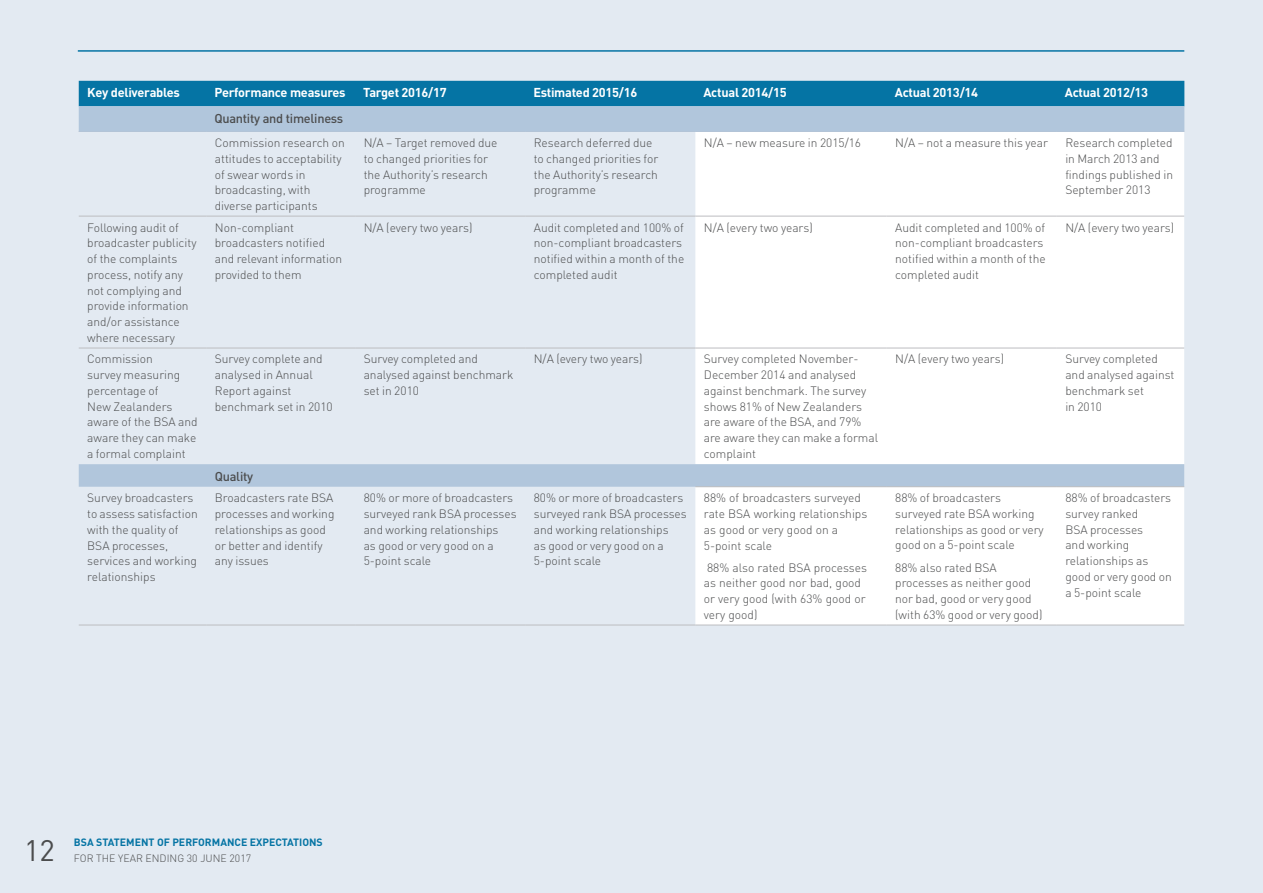
<style>
.page{position:relative;width:1263px;height:893px;background:#e3eaf2}
.page>*{position:absolute;margin:0;border:0;box-sizing:border-box;transform-origin:0 0}
.t1{font:29.4px "DIN";color:#4b4c4d}
.t2{font:700 12.75px "DIN";letter-spacing:-.02em;color:#fff}
.t3{font:500 12.75px "DIN";letter-spacing:-.02em;color:#4b4c4d}
.t4{font:300 12px/15.8px "DIN";color:#4b4c4d}
.t5{font:700 10.5px "DIN";color:#0574a4}
.t6{font:300 10.5px "DIN";color:#4b4c4d}
</style>
<div class="page">
<hr style="left:78px;top:50px;width:1106px;height:2px;background:#0574a4">
<div style="left:695px;top:132px;width:489px;height:493px;background:#fff"></div>
<div style="left:79px;top:464px;width:1105px;height:23px;background:#b1c6dc"></div>
<hr style="left:79px;top:216px;width:127px;height:1px;background:#bcbdc0">
<hr style="left:206px;top:216px;width:149px;height:1px;background:#bcbdc0">
<hr style="left:355px;top:216px;width:170px;height:1px;background:#bcbdc0">
<hr style="left:525px;top:216px;width:170px;height:1px;background:#bcbdc0">
<hr style="left:695px;top:216px;width:192px;height:1px;background:#bcbdc0">
<hr style="left:887px;top:216px;width:170px;height:1px;background:#bcbdc0">
<hr style="left:1057px;top:216px;width:127px;height:1px;background:#bcbdc0">
<hr style="left:79px;top:348px;width:127px;height:1px;background:#bcbdc0">
<hr style="left:206px;top:348px;width:149px;height:1px;background:#bcbdc0">
<hr style="left:355px;top:348px;width:170px;height:1px;background:#bcbdc0">
<hr style="left:525px;top:348px;width:170px;height:1px;background:#bcbdc0">
<hr style="left:695px;top:348px;width:192px;height:1px;background:#bcbdc0">
<hr style="left:887px;top:348px;width:170px;height:1px;background:#bcbdc0">
<hr style="left:1057px;top:348px;width:127px;height:1px;background:#bcbdc0">
<hr style="left:695px;top:486px;width:192px;height:1px;background:#bcbdc0">
<hr style="left:887px;top:486px;width:170px;height:1px;background:#bcbdc0">
<hr style="left:1057px;top:486px;width:127px;height:1px;background:#bcbdc0">
<hr style="left:79px;top:625px;width:127px;height:1px;background:#bcbdc0">
<hr style="left:206px;top:625px;width:149px;height:1px;background:#bcbdc0">
<hr style="left:355px;top:625px;width:170px;height:1px;background:#bcbdc0">
<hr style="left:525px;top:625px;width:170px;height:1px;background:#bcbdc0">
<hr style="left:695px;top:625px;width:192px;height:1px;background:#bcbdc0">
<hr style="left:887px;top:625px;width:170px;height:1px;background:#bcbdc0">
<hr style="left:1057px;top:625px;width:127px;height:1px;background:#bcbdc0">
<svg style="left:79px;top:81px;width:1105px;height:51px;background:#5c9dc0"></svg>
<p class="t2" style="left:87px;top:84px;width:94px">Key deliverables</p>
<p class="t2" style="left:214px;top:84px;width:133px">Performance measures</p>
<p class="t2" style="left:363px;top:84px;width:85px">Target 2016/17</p>
<p class="t2" style="left:533px;top:84px;width:106px">Estimated 2015/16</p>
<p class="t2" style="left:703px;top:84px;width:85px">Actual 2014/15</p>
<p class="t2" style="left:895px;top:84px;width:85px">Actual 2013/14</p>
<p class="t2" style="left:1065px;top:84px;width:85px">Actual 2012/13</p>
<p class="t3" style="left:214px;top:110px;width:130px">Quantity and timeliness</p>
<p class="t4" style="left:215px;top:135px;width:131px">Commission research on attitudes to acceptability of swear words in broadcasting, with diverse participants</p>
<p class="t4" style="left:364px;top:135px;width:135px">N/A – Target removed due to changed priorities for the Authority’s research programme</p>
<p class="t4" style="left:534px;top:135px;width:126px">Research deferred due to changed priorities for the Authority’s research programme</p>
<p class="t4" style="left:704px;top:135px;width:159px">N/A – new measure in 2015/16</p>
<p class="t4" style="left:895px;top:135px;width:154px">N/A – not a measure this year</p>
<p class="t4" style="left:1065px;top:135px;width:109px">Research completed in March 2013 and findings published in<br>September 2013</p>
<p class="t4" style="left:87px;top:219px;width:111px">Following audit of broadcaster publicity of the complaints process, notify any not complying and provide information and/or assistance where necessary</p>
<p class="t4" style="left:215px;top:219px;width:129px">Non-compliant broadcasters notified and relevant information provided to them</p>
<p class="t4" style="left:364px;top:219px;width:110px">N/A (every two years)</p>
<p class="t4" style="left:534px;top:219px;width:152px">Audit completed and 100% of non-compliant broadcasters notified within a month of the completed audit</p>
<p class="t4" style="left:704px;top:219px;width:110px">N/A (every two years)</p>
<p class="t4" style="left:895px;top:219px;width:152px">Audit completed and 100% of non-compliant broadcasters notified within a month of the completed audit</p>
<p class="t4" style="left:1065px;top:219px;width:110px">N/A (every two years)</p>
<p class="t4" style="left:87px;top:351px;width:112px">Commission<br>survey measuring percentage of<br>New Zealanders aware of the BSA and aware they can make a formal complaint</p>
<p class="t4" style="left:215px;top:351px;width:119px">Survey complete and analysed in Annual<br>Report against benchmark set in 2010</p>
<p class="t4" style="left:364px;top:351px;width:151px">Survey completed and analysed against benchmark set in 2010</p>
<p class="t4" style="left:534px;top:351px;width:110px">N/A (every two years)</p>
<p class="t4" style="left:704px;top:351px;width:176px">Survey completed November-<br>December 2014 and analysed against benchmark. The survey shows 81% of New Zealanders are aware of the BSA, and 79% are aware they can make a formal complaint</p>
<p class="t4" style="left:895px;top:351px;width:110px">N/A (every two years)</p>
<p class="t4" style="left:1065px;top:351px;width:111px">Survey completed and analysed against benchmark set<br>in 2010</p>
<p class="t3" style="left:215px;top:468px;width:40px">Quality</p>
<p class="t4" style="left:87px;top:490px;width:112px">Survey broadcasters to assess satisfaction with the quality of<br>BSA processes, services and working relationships</p>
<p class="t4" style="left:215px;top:490px;width:121px">Broadcasters rate BSA processes and working relationships as good or better and identify any issues</p>
<p class="t4" style="left:364px;top:490px;width:155px">80% or more of broadcasters surveyed rank BSA processes and working relationships<br>as good or very good on a<br>5-point scale</p>
<p class="t4" style="left:534px;top:490px;width:155px">80% or more of broadcasters surveyed rank BSA processes and working relationships<br>as good or very good on a<br>5-point scale</p>
<p class="t4" style="left:704px;top:490px;width:165px">88% of broadcasters surveyed rate BSA working relationships as good or very good on a<br>5-point scale</p>
<p class="t4" style="left:1065px;top:490px;width:108px">88% of broadcasters survey ranked<br>BSA processes<br>and working relationships as good or very good on a 5-point scale</p>
<p class="t4" style="left:895px;top:490px;width:150px">88% of broadcasters surveyed rate BSA working relationships as good or very good on a 5-point scale</p>
<p class="t4" style="left:895px;top:559px;width:149px">88% also rated BSA processes as neither good nor bad, good or very good (with 63% good or very good)</p>
<p class="t4" style="left:704px;top:559px;width:165px">88% also rated BSA processes as neither good nor bad, good or very good (with 63% good or very good)</p>
<h1 class="t1" style="left:24px;top:832px;width:32px">12</h1>
<p class="t5" style="left:74px;top:835px;width:250px">BSA STATEMENT OF PERFORMANCE EXPECTATIONS</p>
<p class="t6" style="left:74px;top:852px;width:179px">FOR THE YEAR ENDING 30 JUNE 2017</p>
</div>
